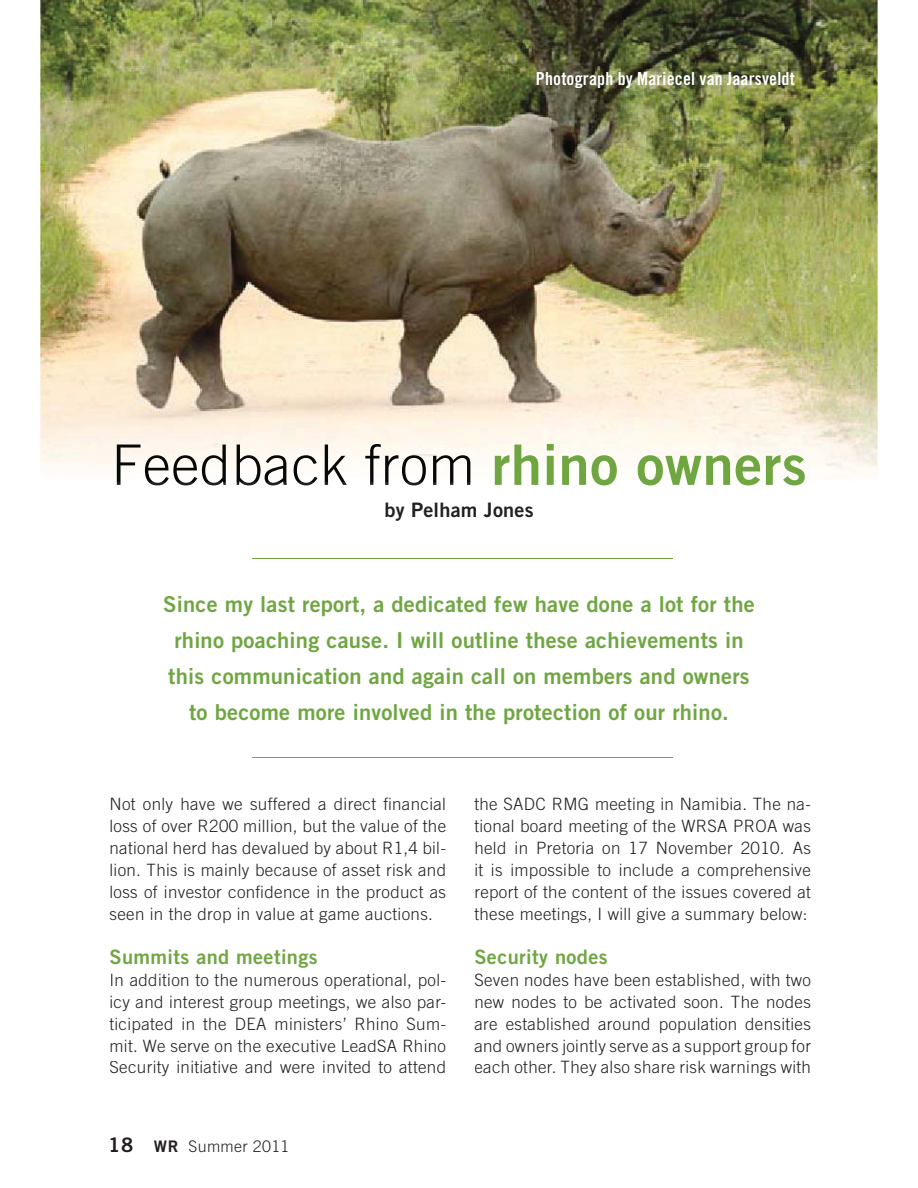
<style>
.page{position:relative;width:918px;height:1188px;background:#fff}
.page>*{position:absolute;margin:0;border:0;box-sizing:border-box;transform-origin:0 0}
.t1{font:300 55.95px "Trade Gothic";letter-spacing:.01em;color:#231f20}
.t2{font:21.9px/35.8px "Trade Gothic Bold Two";letter-spacing:.01em;color:#6fa642;text-align:center}
.t3{font:19.95px "Trade Gothic Bold Two";letter-spacing:.02em;color:#6fa642}
.t4{font:19.95px "Trade Gothic Bold Two";letter-spacing:.01em;color:#231f20}
.t5{font:18px "Trade Gothic Bold Cond Twenty";letter-spacing:.01em;color:#fff}
.t6{font:300 16.95px/21.9px "Trade Gothic";letter-spacing:.02em;color:#231f20;text-align:justify}
.t7{font:300 15.9px "Trade Gothic";letter-spacing:.02em;color:#231f20}
.s1{font-family:"Trade Gothic Bold Two";font-weight:400;color:#6fa642}
.s2{font-family:"Trade Gothic Bold Two";font-weight:400;font-size:19.95px}
.s3{font-family:"Trade Gothic Bold Two";font-weight:400}
</style>
<div class="page">
<img style="left:40px;top:0;width:838px;height:481px">
<img style="left:117px;top:444px;width:353px;height:37px">
<hr style="left:253px;top:757px;width:420px;height:1px;background:#6fa642">
<hr style="left:253px;top:558px;width:420px;height:1px;background:#6fa642">
<p class="t5" style="left:536px;top:72px;width:260px">Photograph by Mariecel van Jaarsveldt</p>
<h1 class="t1" style="left:111px;top:444px;width:697px">Feedback from <span class="s1">rhino owners</span></h1>
<p class="t4" style="left:384px;top:502px;width:151px">by Pelham Jones</p>
<p class="t2" style="left:163px;top:588px;width:593px">Since my last report, a dedicated few have done a lot for the rhino poaching cause. I will outline these achievements in this communication and again call on members and owners to become more involved in the protection of our rhino.</p>
<p class="t6" style="left:109px;top:795px;width:338px">Not only have we suffered a direct financial loss of over R200 million, but the value of the national herd has devalued by about R1,4 bil&shy;lion. This is mainly because of asset risk and loss of investor confidence in the product as seen in the drop in value at game auctions.</p>
<p class="t3" style="left:109px;top:949px;width:210px">Summits and meetings</p>
<p class="t6" style="left:109px;top:970px;width:338px">In addition to the numerous operational, pol&shy;icy and interest group meetings, we also par&shy;ticipated in the DEA ministers’ Rhino Sum&shy;mit. We serve on the executive LeadSA Rhino Security initiative and were invited to attend</p>
<p class="t7" style="left:108px;top:1141px;width:183px"><span class="s2">18</span> <span class="s3">WR</span> Summer 2011</p>
<p class="t6" style="left:474px;top:795px;width:338px">the SADC RMG meeting in Namibia. The na&shy;tional board meeting of the WRSA PROA was held in Pretoria on 17 November 2010. As it is impossible to include a comprehensive report of the content of the issues covered at these meetings, I will give a summary below:</p>
<p class="t3" style="left:474px;top:949px;width:135px">Security nodes</p>
<p class="t6" style="left:474px;top:970px;width:338px">Seven nodes have been established, with two new nodes to be activated soon. The nodes are established around population densities and owners jointly serve as a support group for each other. They also share risk warnings with</p>
</div>
